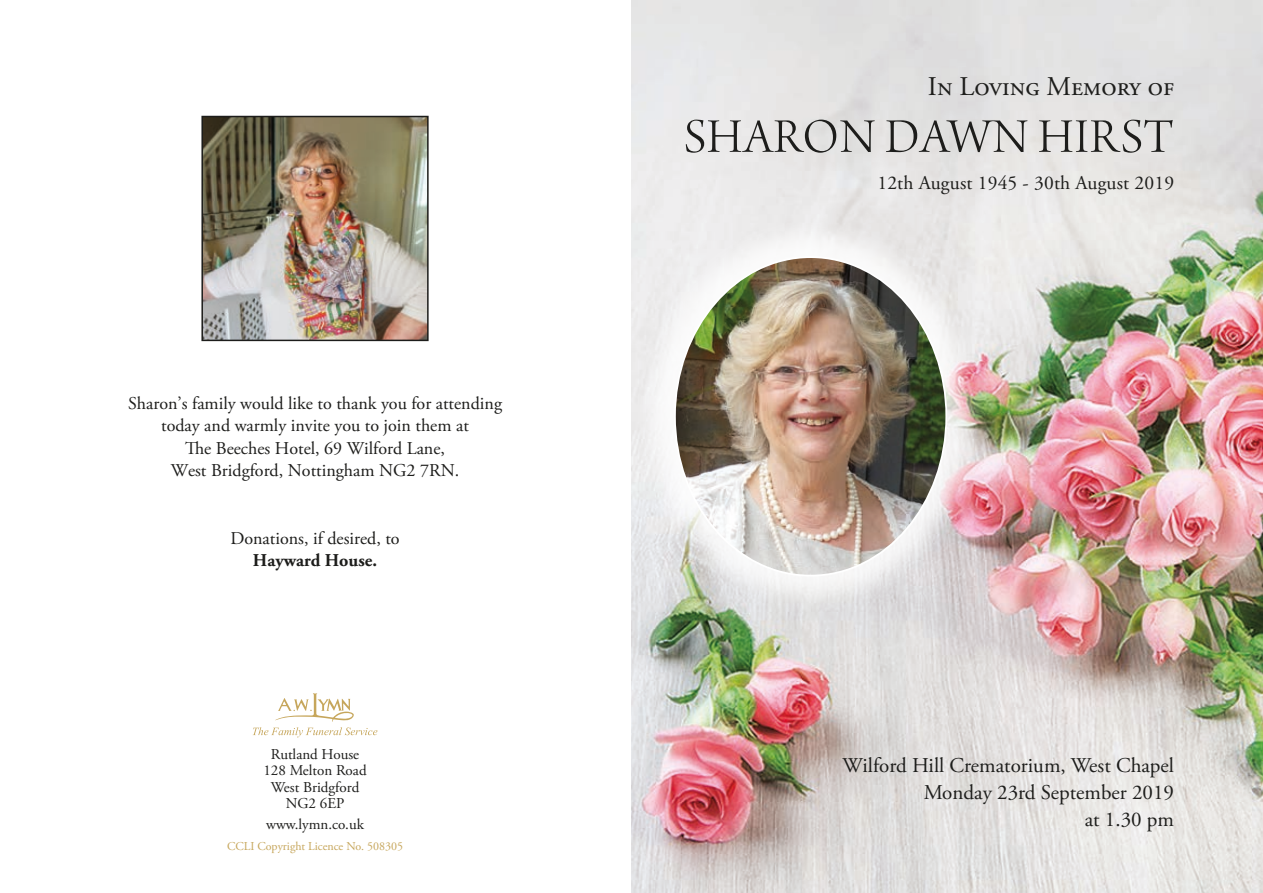
<style>
.page{position:relative;width:1263px;height:893px;background:#fff}
.page>*{position:absolute;margin:0;border:0;box-sizing:border-box;transform-origin:0 0}
.t1{font:51px "Arno Pro Light Display";letter-spacing:.02em;color:#1d1d1b}
.t2{font:27px "Adobe Garamond Pro";color:#1d1d1b}
.t3{font:21px/27px "Adobe Garamond Pro";color:#1d1d1b;text-align:right}
.t4{font:19.5px "Adobe Garamond Pro";letter-spacing:.01em;color:#1d1d1b}
.t5{font:18px/22.5px "Adobe Garamond Pro";color:#1d1d1b;text-align:center}
.t6{font:700 18px "Adobe Garamond Pro";color:#1d1d1b}
.t7{font:15px/16.5px "Adobe Garamond Pro";color:#1d1d1b;text-align:center}
.t8{font:12px "Adobe Garamond Pro";color:#c6a65b}
</style>
<div class="page">
<img style="left:631px;top:0;width:632px;height:893px">
<div style="left:634px;top:216px;width:354px;height:401px;background:#fff;opacity:.8"></div>
<img style="left:675px;top:257px;width:271px;height:319px">
<img style="left:204px;top:119px;width:222px;height:219px">
<div style="left:201px;top:116px;width:228px;height:225px;border:2px solid #1d1d1b"></div>
<svg style="left:253px;top:693px;width:124px;height:44px"></svg>
<p class="t5" style="left:128px;top:392px;width:376px">Sharon’s family would like to thank you for attending today and warmly invite you to join them at<br>The Beeches Hotel, 69 Wilford Lane,<br>West Bridgford, Nottingham NG2 7RN.</p>
<p class="t5" style="left:230px;top:527px;width:171px">Donations, if desired, to</p>
<p class="t6" style="left:253px;top:550px;width:126px">Hayward House.</p>
<p class="t7" style="left:263px;top:746px;width:105px">Rutland House<br>128 Melton Road<br>West Bridgford<br>NG2 6EP</p>
<p class="t7" style="left:266px;top:816px;width:99px">www.lymn.co.uk</p>
<p class="t8" style="left:227px;top:839px;width:178px">CCLI Copyright Licence No. 508305</p>
<h2 class="t2" style="left:928px;top:70px;width:248px">In Loving Memory of</h2>
<h1 class="t1" style="left:684px;top:109px;width:491px">SHARON DAWN HIRST</h1>
<p class="t4" style="left:877px;top:171px;width:298px">12th August 1945 - 30th August 2019</p>
<p class="t3" style="left:843px;top:752px;width:333px">Wilford Hill Crematorium, West Chapel<br>Monday 23rd September 2019<br>at 1.30 pm</p>
</div>
